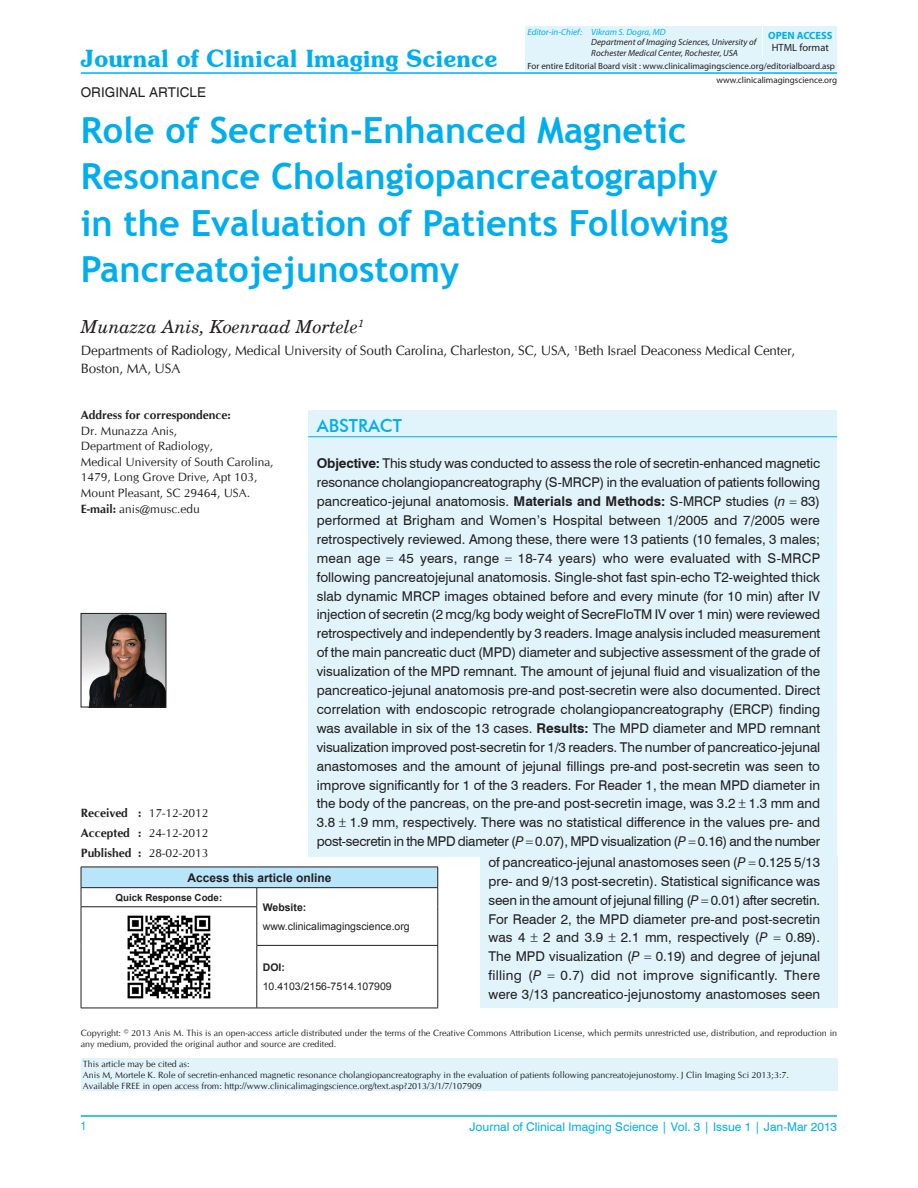
<style>
.page{position:relative;width:918px;height:1188px;background:#fff}
.page>*{position:absolute;margin:0;border:0;box-sizing:border-box;transform-origin:0 0}
.AT{font:700 36px/46.5px "Trebuchet MS";color:#00aeef}
.JCIS{font:600 24px "Souvenir IT Cby BT";color:#00aeef}
.AU{font:italic 18px "New Century Schlbk";color:#231f20}
.ABSH{font:500 18px "Futura BT";color:#00aeef}
.ABS{font:13.5px/18.9px "Swiss 721 BT";color:#231f20;text-align:justify}
.AFF{font:13.5px/17.5px "CG Omega";letter-spacing:-.01em;color:#231f20}
.AH{font:13.5px "Helvetica";color:#231f20}
.ADD{font:12px/15.6px "CG Omega";color:#231f20}
.VRF{font:12px "Swiss 721 BT";color:#00aeef}
.HIS{font:12px "CG Omega";color:#231f20}
.ATAO{font:700 12px "Arial";color:#231f20}
.HIS-2{font:700 12px "CG Omega";color:#231f20}
.V_FOLIO{font:condensed 12px "Helvetica";color:#00aeef}
.WEB{font:10.5px "Arial";color:#231f20}
.WEB-2{font:700 10.5px "Arial";color:#231f20}
.OA{font:700 10.5px "Myriad Pro";color:#00aeef}
.HF{font:10.5px "Myriad Pro";color:#231f20}
.QRC{font:700 9.75px "Arial";color:#231f20}
.HTC{font:9px/10.8px "CG Omega";color:#231f20}
.E_WEB{font:9px "Myriad Pro";color:#231f20}
.E_AFF{font:italic 9px "Myriad Pro";color:#231f20}
.E_AU{font:italic 9px "Myriad Pro";color:#00aeef}
.s1{font-weight:700}
.s2{font-style:italic}
.s3{font-weight:400}
</style>
<div class="page">
<hr style="left:81px;top:1116px;width:756px;height:1px;background:#00aeef">
<hr style="left:81px;top:72px;width:756px;height:2px;background:#00aeef">
<div style="left:308px;top:410px;width:529px;height:447px;background:#e1f4fc"></div>
<hr style="left:308px;top:436px;width:529px;height:1px;background:#00aeef">
<div style="left:480px;top:857px;width:357px;height:151px;background:#e1f4fc"></div>
<div style="left:525px;top:60px;width:312px;height:11px;background:#e1f4fc"></div>
<div style="left:525px;top:26px;width:237px;height:32px;background:#e1f4fc"></div>
<div style="left:764px;top:26px;width:73px;height:32px;background:#e1f4fc"></div>
<img style="left:83px;top:615px;width:81px;height:90px">
<div style="left:81px;top:613px;width:85px;height:94px;border:1px solid #231f20"></div>
<div style="left:81px;top:867px;width:357px;height:21px;background:#b9e5fa"></div>
<hr style="left:81px;top:867px;width:176px;height:1px;background:#231f20">
<hr style="left:257px;top:867px;width:181px;height:1px;background:#231f20">
<hr style="left:81px;top:887px;width:176px;height:1px;background:#231f20">
<svg style="left:81px;top:867px;width:1px;height:40px"></svg>
<hr style="left:257px;top:887px;width:181px;height:1px;background:#231f20">
<svg style="left:438px;top:867px;width:1px;height:40px"></svg>
<hr style="left:438px;top:907px;width:1px;height:38px;background:#231f20">
<hr style="left:81px;top:907px;width:176px;height:1px;background:#231f20">
<hr style="left:81px;top:907px;width:1px;height:38px;background:#231f20">
<hr style="left:81px;top:945px;width:1px;height:63px;background:#231f20">
<hr style="left:438px;top:946px;width:1px;height:62px;background:#231f20">
<hr style="left:257px;top:1008px;width:181px;height:1px;background:#231f20">
<svg style="left:257px;top:888px;width:1px;height:19px"></svg>
<hr style="left:257px;top:907px;width:1px;height:38px;background:#231f20">
<hr style="left:257px;top:946px;width:1px;height:62px;background:#231f20">
<hr style="left:81px;top:1008px;width:176px;height:1px;background:#231f20">
<hr style="left:257px;top:945px;width:181px;height:1px;background:#231f20">
<img style="left:127px;top:915px;width:84px;height:84px">
<div style="left:81px;top:1058px;width:756px;height:33px;background:#e1f4fc"></div>
<p class="JCIS" style="left:81px;top:44px;width:418px">Journal of Clinical Imaging Science</p>
<p class="AH" style="left:81px;top:85px;width:127px">ORIGINAL ARTICLE</p>
<p class="E_AU" style="left:528px;top:26px;width:140px">Editor‑in‑Chief: Vikram S. Dogra, MD</p>
<p class="E_AFF" style="left:591px;top:37px;width:167px">Department of Imaging Sciences, University of</p>
<p class="E_AFF" style="left:591px;top:48px;width:148px">Rochester Medical Center, Rochester, USA</p>
<p class="OA" style="left:768px;top:28px;width:66px">OPEN ACCESS</p>
<p class="HF" style="left:772px;top:41px;width:59px">HTML format</p>
<p class="E_WEB" style="left:528px;top:60px;width:309px">For entire Editorial Board visit : www.clinicalimagingscience.org/editorialboard.asp</p>
<p class="E_WEB" style="left:716px;top:74px;width:122px">www.clinicalimagingscience.org</p>
<p class="AT" style="left:81px;top:107px;width:649px">Role of Secretin‑Enhanced Magnetic Resonance Cholangiopancreatography in the Evaluation of Patients Following Pancreatojejunostomy</p>
<p class="AU" style="left:81px;top:316px;width:285px">Munazza Anis, Koenraad Mortele<sup>1</sup></p>
<p class="AFF" style="left:81px;top:342px;width:716px">Departments of Radiology, Medical University of South Carolina, Charleston, SC, USA, <sup>1</sup>Beth Israel Deaconess Medical Center,<br>Boston, MA, USA</p>
<p class="ADD" style="left:81px;top:407px;width:194px"><span class="s1">Address for correspondence:<br></span>Dr. Munazza Anis,<br>Department of Radiology,<br>Medical University of South Carolina,<br>1479, Long Grove Drive, Apt 103,<br>Mount Pleasant, SC 29464, USA.<br><span class="s1">E‑mail:</span> anis@musc.edu</p>
<p class="ABSH" style="left:317px;top:415px;width:87px">ABSTRACT</p>
<p class="ABS" style="left:317px;top:454px;width:505px"><span class="s1">Objective:</span> This study was conducted to assess the role of secretin‑enhanced magnetic resonance cholangiopancreatography (S‑MRCP) in the evaluation of patients following pancreatico‑jejunal anatomosis. <span class="s1">Materials and Methods:</span> S‑MRCP studies (<span class="s2">n</span> 83) performed at Brigham and Women’s Hospital between 1/2005 and 7/2005 were retrospectively reviewed. Among these, there were 13 patients (10 females, 3 males; mean age</p>
<p class="ABS" style="left:317px;top:548px;width:505px;text-indent:201px">18‑74 years) who were evaluated with S‑MRCP following pancreatojejunal anatomosis. Single‑shot fast spin‑echo T2‑weighted thick slab dynamic MRCP images obtained before and every minute (for 10 min) after IV injection of secretin (2 mcg/kg body weight of SecreFloTM IV over 1 min) were reviewed retrospectively and independently by 3 readers. Image analysis included measurement of the main pancreatic duct (MPD) diameter and subjective assessment of the grade of visualization of the MPD remnant. The amount of jejunal fluid and visualization of the pancreatico‑jejunal anatomosis pre‑and post‑secretin were also documented. Direct correlation with endoscopic retrograde cholangiopancreatography (ERCP) finding was available in six of the 13 cases. <span class="s1">Results:</span> The MPD diameter and MPD remnant visualization improved post‑secretin for 1/3 readers. The number of pancreatico‑jejunal anastomoses and the amount of jejunal fillings pre‑and post‑secretin was seen to improve significantly for 1 of the 3 readers. For Reader 1, the mean MPD diameter in the body of the pancreas, on the pre‑and post‑secretin image, was 3.2 1.3 mm and 3.8 1.9 mm, respectively. There was no statistical difference in the values pre‑ and post‑secretin in the MPD diameter (<span class="s2">P</span> 0.07), MPD visualization (<span class="s2">P</span> 0.16) and the number</p>
<p class="ABS" style="left:489px;top:853px;width:333px">of pancreatico‑jejunal anastomoses seen (<span class="s2">P</span> 0.125 5/13 pre‑ and 9/13 post‑secretin). Statistical significance was seen in the amount of jejunal filling (<span class="s2">P</span> 0.01) after secretin.<br>For Reader 2, the MPD diameter pre‑and post‑secretin was 4</p>
<p class="ABS" style="left:399px;top:548px;width:102px">45 years, range</p>
<p class="HIS" style="left:81px;top:806px;width:129px"><span class="s1">Received :</span> 17‑12‑2012</p>
<p class="HIS" style="left:81px;top:826px;width:129px"><span class="s1">Accepted :</span> 24‑12‑2012</p>
<p class="HIS-2" style="left:81px;top:845px;width:128px">Published : <span class="s3">28--</span></p>
<p class="ATAO" style="left:187px;top:869px;width:146px">Access this article online</p>
<p class="QRC" style="left:116px;top:891px;width:108px">Quick Response Code:</p>
<p class="WEB-2" style="left:263px;top:900px;width:45px">Website:</p>
<p class="WEB" style="left:263px;top:919px;width:149px">www.clinicalimagingscience.org</p>
<p class="WEB-2" style="left:263px;top:960px;width:24px">DOI:</p>
<p class="WEB" style="left:263px;top:979px;width:131px">10.4103/2156-7514.107909</p>
<p class="ABS" style="left:489px;top:928px;width:333px;text-indent:297px">0.89).<br>The MPD visualization (<span class="s2">P</span> 0.19) and degree of jejunal filling (<span class="s2">P</span></p>
<p class="ABS" style="left:543px;top:928px;width:62px">2 and 3.9</p>
<p class="ABS" style="left:621px;top:928px;width:148px">2.1 mm, respectively (<span class="s2">P</span></p>
<p class="ABS" style="left:489px;top:966px;width:333px;text-align:right">0.7) did not improve significantly. There<br>were 3/13 pancreatico‑jejunostomy anastomoses seen</p>
<p class="HTC" style="left:81px;top:1028px;width:758px">Copyright: © 2013 Anis M. This is an open‑access article distributed under the terms of the Creative Commons Attribution License, which permits unrestricted use, distribution, and reproduction in any medium, provided the original author and source are credited.</p>
<p class="HTC" style="left:83px;top:1059px;width:108px">This article may be cited as:</p>
<p class="HTC" style="left:83px;top:1070px;width:707px">Anis M, Mortele K. Role of secretin-enhanced magnetic resonance cholangiopancreatography in the evaluation of patients following pancreatojejunostomy. J Clin Imaging Sci 2013;3:7.<br>Available FREE in open access from: http://www.clinicalimagingscience.org/text.asp?2013/3/1/7/107909</p>
<p class="V_FOLIO" style="left:81px;top:1119px;width:7px">1</p>
<p class="VRF" style="left:469px;top:1119px;width:369px">Journal of Clinical Imaging Science | Vol. 3 | Issue 1 | Jan-Mar 2013</p>
</div>
